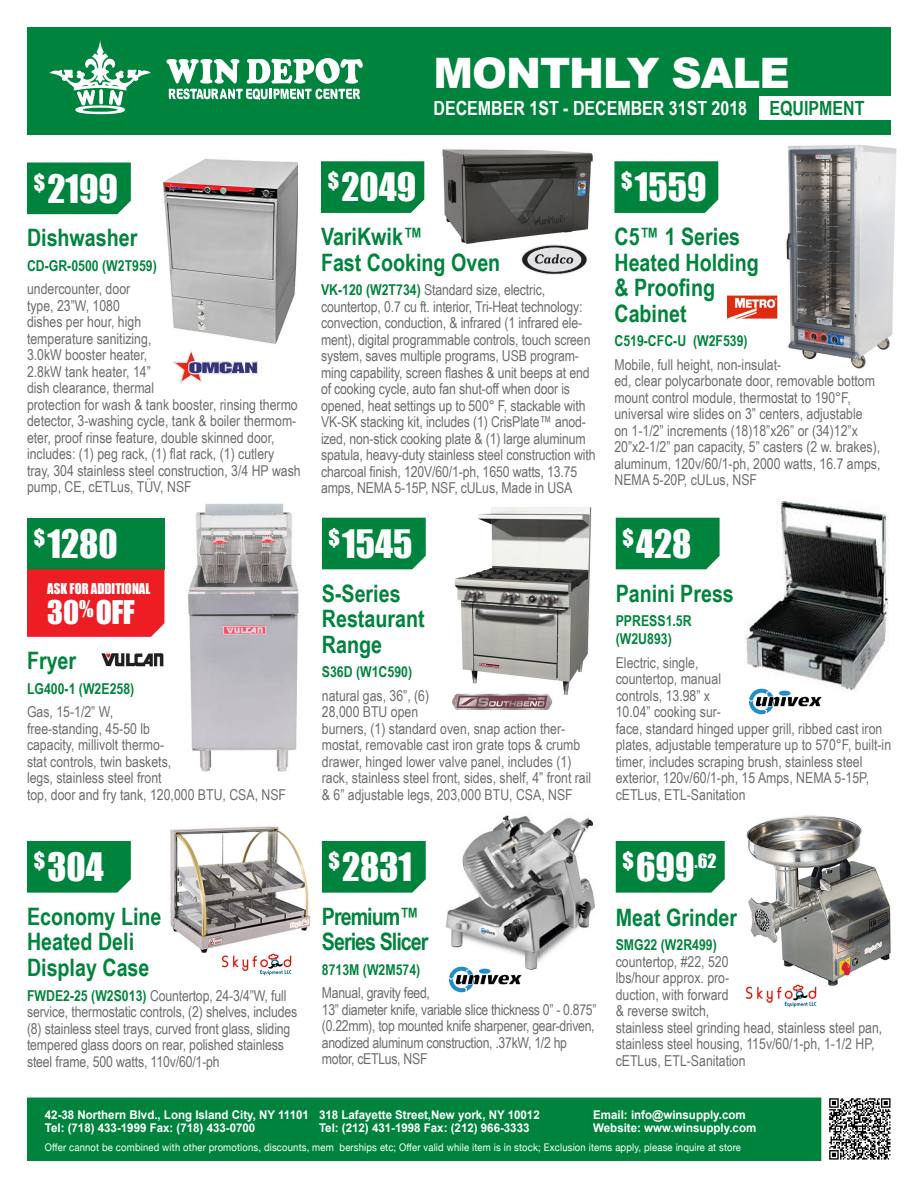
<style>
.page{position:relative;width:918px;height:1188px;background:#fff}
.page>*{position:absolute;margin:0;border:0;box-sizing:border-box;transform-origin:0 0}
.t1{font:900 42px "Arial";letter-spacing:-.025em;color:#fff}
.t2{font:36px "Impact";color:#fff}
.t3{font:30px "Impact";color:#fff}
.heading1{font:700 24px/25.5px "Arial Narrow";color:#00843d}
.heading1-2{font:700 24px/25.5px "Arial Narrow";letter-spacing:-.04em;color:#00843d}
.t4{font:700 19.5px "Arial Narrow";color:#fff}
.item{font:15px/16.5px "Arial Narrow";letter-spacing:-.01em;color:#6c6d70}
.body{font:15px/16.5px "Arial Narrow";color:#6c6d70}
.item-2{font:700 15px/18px "Arial Narrow";color:#00843d}
.t5{font:13.65px "Impact";color:#fff;scale:.94 1}
.t6{font:700 12px/13.5px "Arial";color:#fff;scale:.96 1}
.t7{font:10.5px "Helvetica Neue";letter-spacing:.02em;color:#fff;scale:.9 1}
.s1{color:#00843d}
.s2{font-weight:700;color:#00843d}
</style>
<div class="page">
<div style="left:27px;top:1098px;width:794px;height:63px;background:#00843d"></div>
<div style="left:27px;top:1154px;width:621px;height:7px;background:#00843d"></div>
<div style="left:27px;top:27px;width:864px;height:108px;background:#00843d"></div>
<div style="left:690px;top:93px;width:201px;height:42px;background:#00843d"></div>
<svg style="left:27px;top:40px;width:621px;height:95px;background:#188f4f"></svg>
<svg style="left:829px;top:1098px;width:62px;height:62px"></svg>
<div style="left:760px;top:96px;width:158px;height:23px;background:#fff"></div>
<img style="left:446px;top:815px;width:149px;height:155px">
<div style="left:614px;top:161px;width:104px;height:52px;background:#00843d"></div>
<div style="left:616px;top:841px;width:109px;height:52px;background:#00843d"></div>
<div style="left:321px;top:161px;width:103px;height:52px;background:#00843d"></div>
<div style="left:322px;top:518px;width:104px;height:51px;background:#00843d"></div>
<div style="left:27px;top:841px;width:104px;height:52px;background:#00843d"></div>
<div style="left:27px;top:518px;width:137px;height:51px;background:#00843d"></div>
<div style="left:27px;top:569px;width:137px;height:68px;background:#ee1d23"></div>
<img style="left:454px;top:508px;width:138px;height:187px">
<img style="left:170px;top:826px;width:140px;height:127px">
<img style="left:452px;top:692px;width:101px;height:18px">
<div style="left:616px;top:518px;width:104px;height:51px;background:#00843d"></div>
<img style="left:744px;top:499px;width:145px;height:192px">
<div style="left:27px;top:163px;width:104px;height:51px;background:#00843d"></div>
<img style="left:442px;top:149px;width:151px;height:95px">
<img style="left:519px;top:242px;width:74px;height:33px">
<img style="left:101px;top:653px;width:62px;height:14px">
<img style="left:163px;top:159px;width:134px;height:185px">
<img style="left:786px;top:145px;width:110px;height:224px">
<img style="left:173px;top:350px;width:85px;height:34px">
<img style="left:727px;top:295px;width:50px;height:24px">
<img style="left:745px;top:815px;width:146px;height:179px">
<img style="left:746px;top:985px;width:70px;height:22px">
<img style="left:221px;top:953px;width:71px;height:23px">
<img style="left:748px;top:686px;width:75px;height:29px">
<div style="left:322px;top:841px;width:104px;height:52px;background:#00843d"></div>
<img style="left:448px;top:964px;width:75px;height:29px">
<img style="left:188px;top:503px;width:111px;height:269px">
<h1 class="t1" style="left:434px;top:43px;width:358px">MONTHLY SALE</h1>
<h3 class="t4" style="left:434px;top:94px;width:432px">DECEMBER 1ST - DECEMBER 31ST 2018 <span class="s1">EQUIPMENT</span></h3>
<p class="t2" style="left:34px;top:161px;width:86px"><sup>$</sup>2199</p>
<p class="heading1" style="left:27px;top:224px;width:112px">Dishwasher</p>
<p class="item-2" style="left:27px;top:256px;width:131px">CD-GR-0500 (W2T959)</p>
<p class="body" style="left:27px;top:280px;width:275px">undercounter, door<br>type, 23”W, 1080<br>dishes per hour, high<br>temperature sanitizing,<br>3.0kW booster heater,<br>2.8kW tank heater, 14”<br>dish clearance, thermal<br>protection for wash &amp; tank booster, rinsing thermo detector, 3-washing cycle, tank &amp; boiler thermom&shy;eter, proof rinse feature, double skinned door, includes: (1) peg rack, (1) flat rack, (1) cutlery tray, 304 stainless steel construction, 3/4 HP wash pump, CE, cETLus, TÜV, NSF</p>
<p class="t2" style="left:34px;top:516px;width:85px"><sup>$</sup>1280</p>
<p class="t5" style="left:47px;top:578px;width:111px">ASK FOR ADDITIONAL</p>
<p class="t3" style="left:47px;top:589px;width:89px">30<sup>%</sup>OFF</p>
<p class="heading1" style="left:27px;top:647px;width:51px">Fryer</p>
<p class="item-2" style="left:27px;top:679px;width:109px">LG400-1 (W2E258)</p>
<p class="body" style="left:27px;top:703px;width:261px">Gas, 15-1/2” W,<br>free-standing, 45-50 lb<br>capacity, millivolt thermo-<br>stat controls, twin baskets,<br>legs, stainless steel front<br>top, door and fry tank, 120,000 BTU, CSA, NSF</p>
<p class="t2" style="left:34px;top:839px;width:71px"><sup>$</sup>304</p>
<p class="heading1" style="left:27px;top:903px;width:136px">Economy Line<br>Heated Deli<br>Display Case</p>
<p class="item" style="left:27px;top:987px;width:272px"><span class="s2">FWDE2-25 (W2S013)</span> Countertop, 24-3/4”W, full service, thermostatic controls, (2) shelves, includes (8) stainless steel trays, curved front glass, sliding tempered glass doors on rear, polished stainless steel frame, 500 watts, 110v/60/1-ph</p>
<p class="t2" style="left:328px;top:159px;width:90px"><sup>$</sup>2049</p>
<p class="heading1" style="left:321px;top:223px;width:181px">VariKwik™<br>Fast Cooking Oven</p>
<p class="item" style="left:321px;top:281px;width:276px"><span class="s2">VK-120 (W2T734)</span> Standard size, electric, countertop, 0.7 cu ft. interior, Tri-Heat technology: convection, conduction, &amp; infrared (1 infrared ele&shy;ment), digital programmable controls, touch screen system, saves multiple programs, USB program&shy;ming capability, screen flashes &amp; unit beeps at end of cooking cycle, auto fan shut-off when door is opened, heat settings up to 500° F, stackable with VK-SK stacking kit, includes (1) CrisPlate™ anod&shy;ized, non-stick cooking plate &amp; (1) large aluminum spatula, heavy-duty stainless steel construction with charcoal finish, 120V/60/1-ph, 1650 watts, 13.75 amps, NEMA 5-15P, NSF, cULus, Made in USA</p>
<p class="t2" style="left:329px;top:516px;width:85px"><sup>$</sup>1545</p>
<p class="heading1" style="left:322px;top:579px;width:104px">S-Series<br>Restaurant<br>Range</p>
<p class="item-2" style="left:322px;top:662px;width:92px">S36D (W1C590)</p>
<p class="body" style="left:322px;top:686px;width:271px">natural gas, 36”, (6)<br>28,000 BTU open<br>burners, (1) standard oven, snap action ther&shy;mostat, removable cast iron grate tops &amp; crumb drawer, hinged lower valve panel, includes (1) rack, stainless steel front, sides, shelf, 4” front rail &amp; 6” adjustable legs, 203,000 BTU, CSA, NSF</p>
<p class="t2" style="left:621px;top:159px;width:87px"><sup>$</sup>1559</p>
<p class="heading1" style="left:614px;top:223px;width:146px">C5™ 1 Series<br>Heated Holding &amp; Proofing<br>Cabinet</p>
<p class="item-2" style="left:614px;top:331px;width:135px">C519-CFC-U (W2F539)</p>
<p class="body" style="left:614px;top:356px;width:267px">Mobile, full height, non-insulat-<br>ed, clear polycarbonate door, removable bottom mount control module, thermostat to 190°F, universal wire slides on 3” centers, adjustable<br>on 1-1/2” increments (18)18”x26” or (34)12”x 20”x2-1/2” pan capacity, 5” casters (2 w. brakes), aluminum, 120v/60/1-ph, 2000 watts, 16.7 amps, NEMA 5-20P, cULus, NSF</p>
<p class="t2" style="left:623px;top:516px;width:70px"><sup>$</sup>428</p>
<p class="heading1" style="left:616px;top:579px;width:120px">Panini Press</p>
<p class="item-2" style="left:616px;top:611px;width:77px">PPRESS1.5R (W2U893)</p>
<p class="item" style="left:616px;top:653px;width:277px">Electric, single,<br>countertop, manual<br>controls, 13.98” x<br>10.04” cooking sur-<br>face, standard hinged upper grill, ribbed cast iron plates, adjustable temperature up to 570°F, built-in timer, includes scraping brush, stainless steel exterior, 120v/60/1-ph, 15 Amps, NEMA 5-15P, cETLus, ETL-Sanitation</p>
<p class="t2" style="left:329px;top:839px;width:85px"><sup>$</sup>2831</p>
<p class="heading1-2" style="left:322px;top:903px;width:108px">Premium™<br>Series Slicer</p>
<p class="item-2" style="left:322px;top:960px;width:100px">8713M (W2M574)</p>
<p class="item" style="left:322px;top:984px;width:276px">Manual, gravity feed,<br>13” diameter knife, variable slice thickness 0” - 0.875” (0.22mm), top mounted knife sharpener, gear-driven, anodized aluminum construction, .37kW, 1/2 hp motor, cETLus, NSF</p>
<p class="t2" style="left:623px;top:839px;width:96px"><sup>$</sup>699<sup>.62</sup></p>
<p class="heading1" style="left:616px;top:903px;width:123px">Meat Grinder</p>
<p class="item" style="left:616px;top:936px;width:268px"><span class="s2">SMG22 (W2R499)<br></span>countertop, #22, 520<br>lbs/hour approx. pro-<br>duction, with forward<br>&amp; reverse switch,<br>stainless steel grinding head, stainless steel pan, stainless steel housing, 115v/60/1-ph, 1-1/2 HP, cETLus, ETL-Sanitation</p>
<p class="t6" style="left:45px;top:1108px;width:276px">42-38 Northern Blvd., Long Island City, NY 11101<br>Tel: (718) 433-1999 Fax: (718) 433-0700</p>
<p class="t6" style="left:319px;top:1108px;width:231px">318 Lafayette Street,New york, NY 10012<br>Tel: (212) 431-1998 Fax: (212) 966-3333</p>
<p class="t6" style="left:593px;top:1108px;width:171px">Email: info@winsupply.com<br>Website: www.winsupply.com</p>
<p class="t7" style="left:45px;top:1140px;width:775px">Offer cannot be combined with other promotions, discounts, mem berships etc; Offer valid while item is in stock; Exclusion items apply, please inquire at store</p>
</div>
